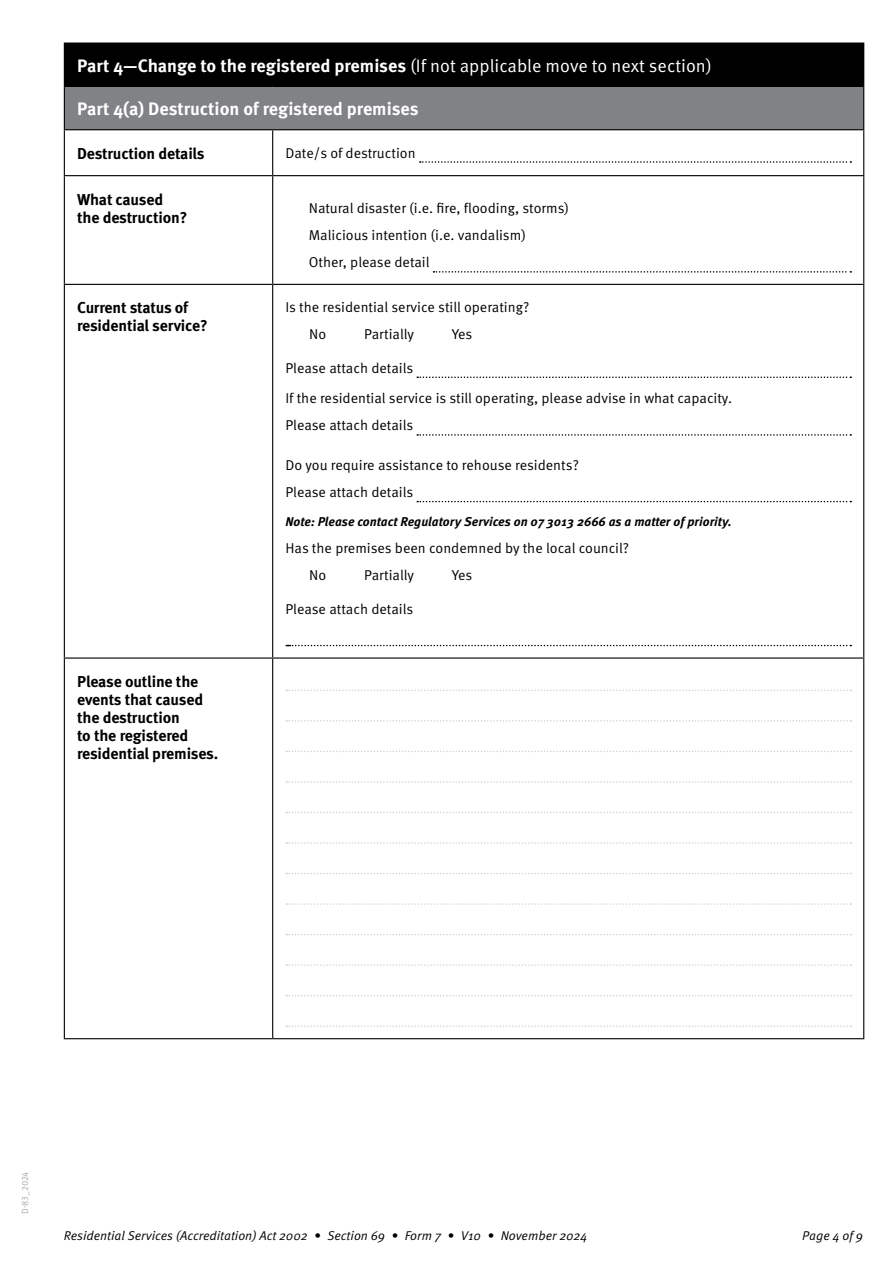
<style>
.page{position:relative;width:893px;height:1263px;background:#fff}
.page>*{position:absolute;margin:0;border:0;box-sizing:border-box;transform-origin:0 0}
.t1{font:700 18px "Meta Pro";color:#fff}
.t2{font:700 15.75px/18px "Meta Pro";letter-spacing:-.01em;color:#000}
.t3{font:14.25px/27.2px "Meta Pro Norm";color:#000}
.t4{font:12.75px "Meta Pro Norm Ita";color:#000}
.t5{font:italic 700 12.75px "Meta Pro";color:#000}
.t6{font:9px "Meta Pro Norm";letter-spacing:-.015em;color:#a7a9ac}
.s1{font-family:"Meta Pro Norm";font-weight:400}
</style>
<div class="page">
<div style="left:64px;top:43px;width:800px;height:43px;background:#000"></div>
<div style="left:64px;top:86px;width:800px;height:44px;background:#808285"></div>
<hr style="left:272px;top:130px;width:1px;height:45px;background:#000">
<hr style="left:272px;top:176px;width:1px;height:108px;background:#000">
<hr style="left:272px;top:285px;width:1px;height:372px;background:#000">
<hr style="left:272px;top:659px;width:1px;height:379px;background:#000">
<hr style="left:64px;top:130px;width:1px;height:45px;background:#000">
<hr style="left:863px;top:130px;width:1px;height:45px;background:#000">
<hr style="left:64px;top:175px;width:209px;height:1px;background:#000">
<hr style="left:64px;top:176px;width:1px;height:108px;background:#000">
<hr style="left:273px;top:175px;width:591px;height:1px;background:#000">
<hr style="left:863px;top:176px;width:1px;height:108px;background:#000">
<hr style="left:64px;top:657px;width:209px;height:2px;background:#000">
<hr style="left:273px;top:657px;width:591px;height:2px;background:#000">
<hr style="left:64px;top:284px;width:209px;height:1px;background:#000">
<hr style="left:64px;top:285px;width:1px;height:372px;background:#000">
<hr style="left:273px;top:284px;width:591px;height:1px;background:#000">
<hr style="left:863px;top:285px;width:1px;height:372px;background:#000">
<hr style="left:64px;top:659px;width:1px;height:379px;background:#000">
<hr style="left:863px;top:659px;width:1px;height:379px;background:#000">
<hr style="left:64px;top:86px;width:209px;height:1px;background:#000">
<hr style="left:64px;top:87px;width:1px;height:42px;background:#000">
<hr style="left:273px;top:86px;width:591px;height:1px;background:#000">
<hr style="left:863px;top:87px;width:1px;height:42px;background:#000">
<hr style="left:64px;top:129px;width:209px;height:1px;background:#000">
<hr style="left:273px;top:129px;width:591px;height:1px;background:#000">
<hr style="left:64px;top:1038px;width:209px;height:1px;background:#000">
<hr style="left:273px;top:1038px;width:591px;height:1px;background:#000">
<svg style="left:420px;top:161px;width:431px;height:2px"></svg>
<svg style="left:433px;top:271px;width:418px;height:2px"></svg>
<svg style="left:417px;top:376px;width:434px;height:2px"></svg>
<svg style="left:417px;top:434px;width:434px;height:2px"></svg>
<svg style="left:417px;top:501px;width:434px;height:1px"></svg>
<svg style="left:286px;top:645px;width:565px;height:1px"></svg>
<svg style="left:286px;top:689px;width:565px;height:2px"></svg>
<svg style="left:286px;top:720px;width:565px;height:2px"></svg>
<svg style="left:286px;top:751px;width:565px;height:1px"></svg>
<svg style="left:286px;top:781px;width:565px;height:2px"></svg>
<svg style="left:286px;top:812px;width:565px;height:1px"></svg>
<svg style="left:286px;top:842px;width:565px;height:2px"></svg>
<svg style="left:286px;top:873px;width:565px;height:1px"></svg>
<svg style="left:286px;top:903px;width:565px;height:2px"></svg>
<svg style="left:286px;top:934px;width:565px;height:1px"></svg>
<svg style="left:286px;top:964px;width:565px;height:2px"></svg>
<svg style="left:286px;top:995px;width:565px;height:1px"></svg>
<svg style="left:286px;top:1025px;width:565px;height:2px"></svg>
<p class="t1" style="left:77px;top:51px;width:636px">Part 4—Change to the registered premises <span class="s1">(If not applicable move to next section)</span></p>
<p class="t1" style="left:77px;top:95px;width:343px">Part 4(a) Destruction of registered premises</p>
<p class="t2" style="left:77px;top:143px;width:129px">Destruction details</p>
<p class="t3" style="left:285px;top:138px;width:132px">Date/s of destruction</p>
<p class="t2" style="left:77px;top:189px;width:112px">What caused the destruction?</p>
<p class="t3" style="left:309px;top:194px;width:262px">Natural disaster (i.e. fire, flooding, storms)<br>Malicious intention (i.e. vandalism)<br>Other, please detail</p>
<p class="t2" style="left:77px;top:298px;width:132px">Current status of residential service?</p>
<p class="t3" style="left:309px;top:293px;width:222px;text-indent:-24px">Is the residential service still operating?<br>No</p>
<p class="t3" style="left:364px;top:320px;width:51px">Partially</p>
<p class="t3" style="left:452px;top:320px;width:22px">Yes</p>
<p class="t3" style="left:285px;top:352px;width:448px;line-height:30.6px">Please attach details<br>If the residential service is still operating, please advise in what capacity.</p>
<p class="t3" style="left:285px;top:411px;width:129px">Please attach details</p>
<p class="t3" style="left:285px;top:450px;width:295px">Do you require assistance to rehouse residents?<br>Please attach details</p>
<p class="t5" style="left:285px;top:512px;width:448px">Note: Please contact Regulatory Services on 07 3013 2666 as a matter of priority.</p>
<p class="t3" style="left:309px;top:534px;width:321px;text-indent:-24px">Has the premises been condemned by the local council?<br>No</p>
<p class="t3" style="left:364px;top:561px;width:51px">Partially</p>
<p class="t3" style="left:452px;top:561px;width:22px">Yes</p>
<p class="t3" style="left:285px;top:594px;width:129px">Please attach details</p>
<p class="t2" style="left:77px;top:671px;width:143px">Please outline the events that caused the destruction<br>to the registered residential premises.</p>
<p class="t6" style="left:18px;top:1214px;width:44px;rotate:-90deg">D-83_2024</p>
<p class="t4" style="left:64px;top:1226px;width:525px">Residential Services (Accreditation) Act 2002 • Section 69 • Form 7 • V10 • November 2024</p>
<p class="t4" style="left:802px;top:1226px;width:62px">Page 4 of 9</p>
</div>
